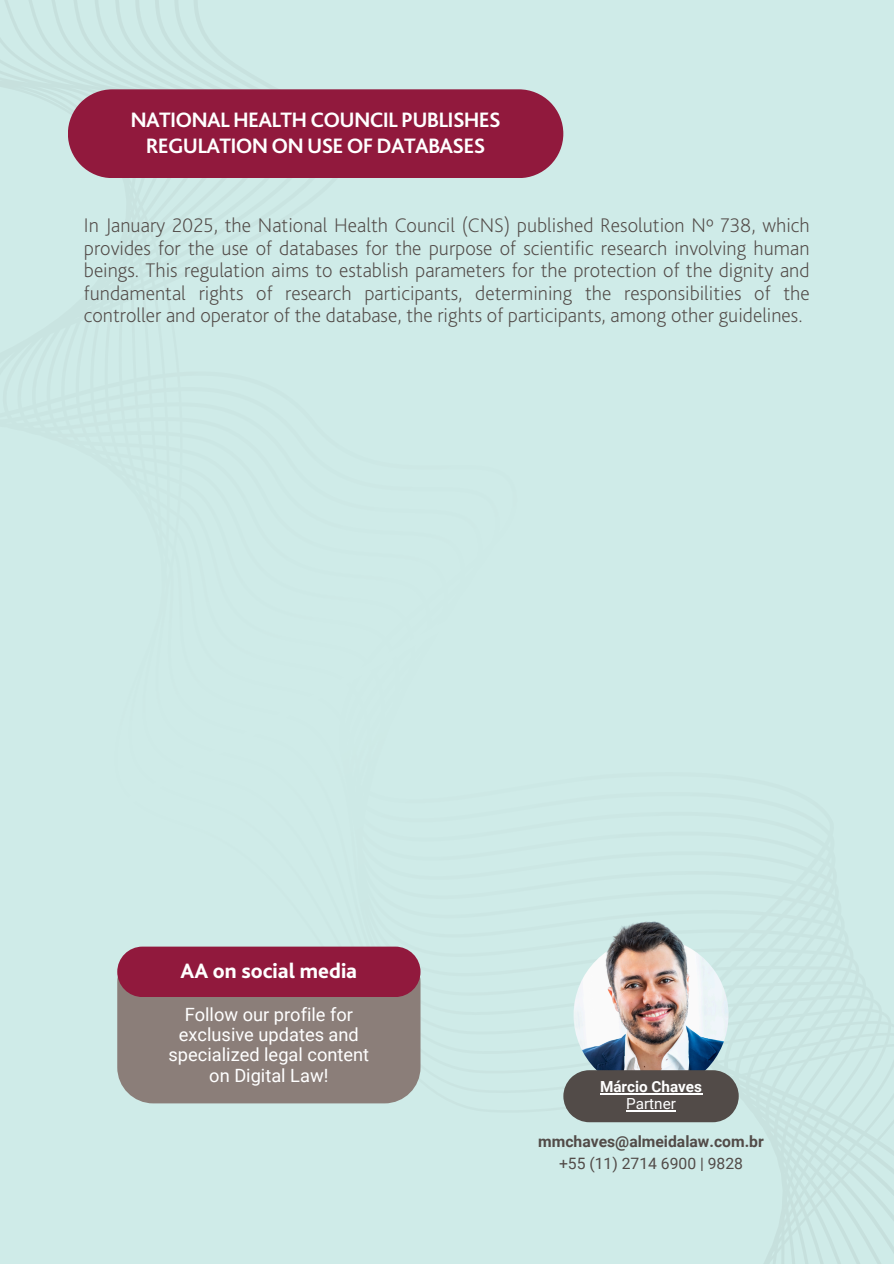
<style>
.page{position:relative;width:894px;height:1264px;background:#fff}
.page>*{position:absolute;margin:0;border:0;box-sizing:border-box;transform-origin:0 0}
.t1{font:700 21.9px/25.8px "Bliss 2";letter-spacing:-.035em;color:#fff;text-align:center}
.t2{font:800 21.6px "Bliss 2";color:#fff}
.t3{font:200 20.55px/22.5px "Bliss 2";color:#524b48;text-align:justify}
.t4{font:18.3px/20.1px "Roboto";color:#fff;text-align:center}
.t5{font:700 15.75px "Roboto";color:#524b48}
.t6{font:15.75px "Roboto";color:#524b48}
.t7{font:700 15.3px "Roboto";color:#fff}
.t8{font:15.3px "Roboto";color:#fff}
</style>
<div class="page">
<div style="left:0;top:0;width:893px;height:1263px;background:#cfebe8"></div>
<div style="left:68px;top:89px;width:495px;height:89px;background:#91193d"></div>
<img style="left:573px;top:937px;width:155px;height:155px;border-radius:50%">
<img style="left:594px;top:917px;width:113px;height:138px">
<svg style="left:563px;top:1070px;width:175px;height:52px;background:#5d5855"></svg>
<hr style="left:600px;top:1093px;width:101px;height:1px;background:#fff">
<hr style="left:626px;top:1110px;width:49px;height:1px;background:#fff">
<div style="left:117px;top:946px;width:303px;height:157px;background:#8b7e79;border-radius:36px"></div>
<div style="left:117px;top:946px;width:303px;height:51px;background:#91193d;border-radius:25px"></div>
<p class="t1" style="left:130px;top:107px;width:372px">NATIONAL HEALTH COUNCIL PUBLISHES<br>REGULATION ON USE OF DATABASES</p>
<h1 class="t3" style="left:84px;top:214px;width:727px">In January 2025, the National Health Council (CNS) published Resolution Nº 738, which provides for the use of databases for the purpose of scientific research involving human beings. This regulation aims to establish parameters for the protection of the dignity and fundamental rights of research participants, determining the responsibilities of the controller and operator of the database, the rights of participants, among other guidelines.</h1>
<p class="t2" style="left:180px;top:958px;width:178px">AA on social media</p>
<p class="t4" style="left:168px;top:1005px;width:202px">Follow our profile for exclusive updates and specialized legal content on Digital Law!</p>
<p class="t7" style="left:600px;top:1078px;width:103px">Márcio Chaves</p>
<p class="t8" style="left:626px;top:1094px;width:51px">Partner</p>
<h2 class="t5" style="left:538px;top:1132px;width:227px">mmchaves@almeidalaw.com.br</h2>
<h4 class="t6" style="left:559px;top:1154px;width:185px">+55 (11) 2714 6900 | 9828</h4>
</div>
